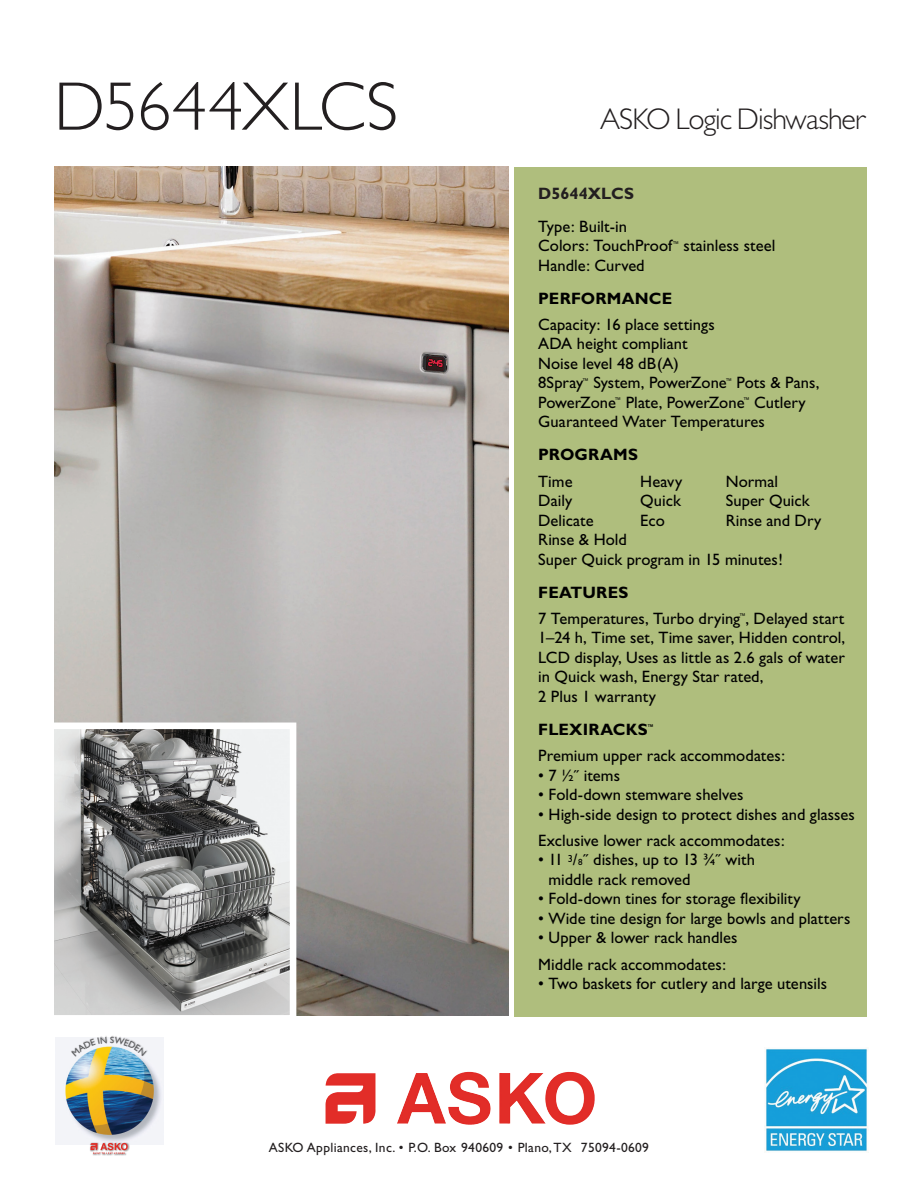
<style>
.page{position:relative;width:918px;height:1188px;background:#fff}
.page>*{position:absolute;margin:0;border:0;box-sizing:border-box;transform-origin:0 0}
.t1{font:300 69px "Gill Sans";letter-spacing:-.005em;color:#231f20}
.t2{font:300 30px "Gill Sans";letter-spacing:-.035em;color:#231f20}
.t3{font:16.5px/19.5px "Gill Sans";color:#000}
.t4{font:700 16.5px "Gill Sans";letter-spacing:.01em;color:#000}
.t5{font:700 16.5px "Gill Sans";color:#231f20}
.t6{font:13.5px "Gill Sans";letter-spacing:.025em;color:#231f20}
.t7{font:6.6px "Gill Sans";color:#000}
.t8{font:700 6.6px "Gill Sans";color:#000}
.s1{font-size:9px}
</style>
<div class="page">
<div style="left:514px;top:167px;width:352px;height:849px;background:#afbe7d"></div>
<img style="left:54px;top:167px;width:454px;height:848px">
<svg style="left:54px;top:719px;width:246px;height:297px;background:#9a9a9a"></svg>
<img style="left:545px;top:1072px;width:45px;height:53px">
<img style="left:765px;top:1049px;width:103px;height:103px">
<img style="left:55px;top:1038px;width:108px;height:107px">
<img style="left:89px;top:1141px;width:41px;height:15px">
<svg style="left:91px;top:1143px;width:37px;height:11px"></svg>
<img style="left:60px;top:1037px;width:99px;height:104px">
<svg style="left:72px;top:1036px;width:74px;height:21px"></svg>
<h1 class="t1" style="left:54px;top:68px;width:346px">D5644XLCS</h1>
<h2 class="t2" style="left:600px;top:102px;width:267px">ASKO Logic Dishwasher</h2>
<p class="t5" style="left:538px;top:183px;width:97px">D5644XLCS</p>
<p class="t3" style="left:538px;top:216px;width:136px">Type: Built-in<br>Colors: TouchProof</p>
<p class="t7" style="left:672px;top:240px;width:8px">™</p>
<p class="t3" style="left:684px;top:236px;width:93px">stainless steel</p>
<p class="t3" style="left:538px;top:255px;width:108px">Handle: Curved</p>
<p class="t4" style="left:538px;top:288px;width:136px">PERFORMANCE</p>
<p class="t3" style="left:538px;top:315px;width:178px">Capacity: 16 place settings<br>ADA height compliant<br>Noise level 48 dB(A)<br>8Spray</p>
<p class="t7" style="left:582px;top:377px;width:8px">™</p>
<p class="t3" style="left:593px;top:373px;width:135px">System, PowerZone</p>
<p class="t7" style="left:725px;top:377px;width:8px">™</p>
<p class="t3" style="left:737px;top:373px;width:84px">Pots &amp; Pans,</p>
<p class="t3" style="left:538px;top:393px;width:79px">PowerZone</p>
<p class="t7" style="left:615px;top:396px;width:8px">™</p>
<p class="t3" style="left:626px;top:393px;width:120px">Plate, PowerZone</p>
<p class="t7" style="left:743px;top:396px;width:8px">™</p>
<p class="t3" style="left:538px;top:393px;width:269px;text-indent:216px">Cutlery<br>Guaranteed Water Temperatures</p>
<p class="t4" style="left:538px;top:445px;width:13px">PRO</p>
<p class="t4" style="left:574px;top:445px;width:23px">GRAM</p>
<p class="t4" style="left:628px;top:445px;width:11px">S</p>
<p class="t3" style="left:538px;top:471px;width:36px">Time</p>
<p class="t3" style="left:640px;top:471px;width:43px">Heavy</p>
<p class="t3" style="left:726px;top:471px;width:54px">Normal</p>
<p class="t3" style="left:538px;top:491px;width:36px">Daily</p>
<p class="t3" style="left:640px;top:491px;width:42px">Quick</p>
<p class="t3" style="left:726px;top:491px;width:85px">Super Quick</p>
<p class="t3" style="left:538px;top:510px;width:57px">Delicate</p>
<p class="t3" style="left:640px;top:510px;width:26px">Eco</p>
<p class="t3" style="left:726px;top:510px;width:97px">Rinse and Dry</p>
<p class="t3" style="left:538px;top:530px;width:246px">Rinse &amp; Hold<br>Super Quick program in 15 minutes!</p>
<p class="t4" style="left:538px;top:582px;width:8px">FEA</p>
<p class="t4" style="left:571px;top:582px;width:59px">TURES</p>
<p class="t3" style="left:538px;top:609px;width:308px">7 Temperatures, Turbo drying , Delayed start</p>
<p class="t7" style="left:739px;top:612px;width:8px">™</p>
<p class="t3" style="left:538px;top:628px;width:308px">1–24 h, Time set, Time saver, Hidden control, LCD display, Uses as little as 2.6 gals of water in Quick wash, Energy Star rated,<br>2 Plus 1 warranty</p>
<p class="t4" style="left:538px;top:720px;width:110px">FLEXIRACKS</p>
<p class="t8" style="left:647px;top:723px;width:8px">™</p>
<p class="t3" style="left:538px;top:746px;width:248px">Premium upper rack accommodates:</p>
<p class="t3" style="left:538px;top:765px;width:83px">• 7 ½˝ items</p>
<p class="t3" style="left:538px;top:785px;width:207px">• Fold-down stemware shelves</p>
<p class="t3" style="left:538px;top:801px;width:318px;line-height:26.2px">• High-side design to protect dishes and glasses<br>Exclusive lower rack accommodates:</p>
<p class="t3" style="left:549px;top:850px;width:208px;text-indent:-10px">• 11 <sup>3</sup>/<span class="s1">8</span>˝ dishes, up to 13 ¾˝ with middle rack removed</p>
<p class="t3" style="left:538px;top:889px;width:264px">• Fold-down tines for storage flexibility</p>
<p class="t3" style="left:538px;top:909px;width:314px">• Wide tine design for large bowls and platters</p>
<p class="t3" style="left:538px;top:925px;width:201px;line-height:26.2px">• Upper &amp; lower rack handles<br>Middle rack accommodates:</p>
<p class="t3" style="left:538px;top:974px;width:291px">• Two baskets for cutlery and large utensils</p>
<p class="t6" style="left:269px;top:1139px;width:382px">ASKO Appliances, Inc. • P.O. Box 940609 • Plano, TX 75094-0609</p>
</div>
